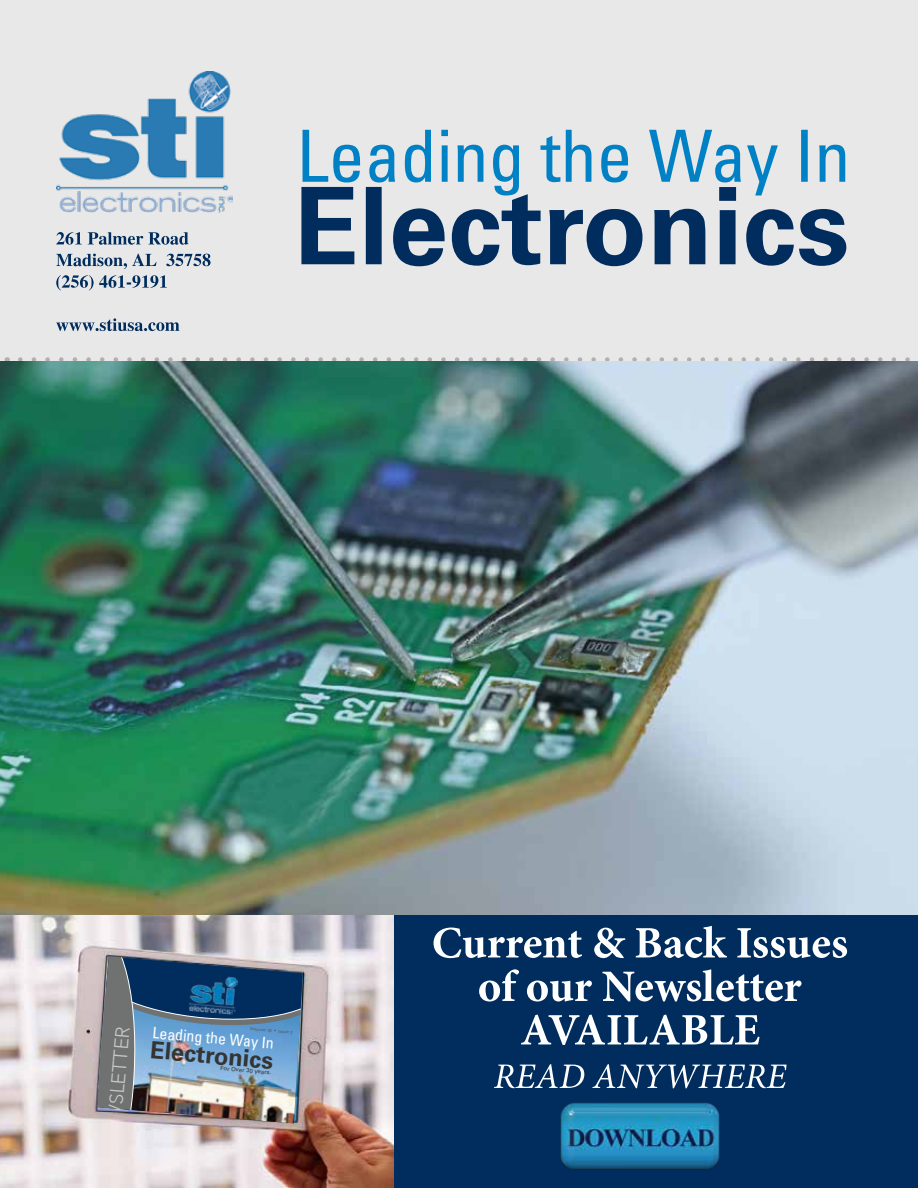
<style>
.page{position:relative;width:918px;height:1188px;background:#fff}
.page>*{position:absolute;margin:0;border:0;box-sizing:border-box;transform-origin:0 0}
.t1{font:700 23.7px "Univers LT Std";color:#343433}
.t2{font:300 19.8px "Avenir";color:#fff}
.t3{font:condensed 15.9px "Univers LT Std";color:#fff}
.t4{font:6px "Univers LT Std";color:#343433}
.t5{font:4.5px "Univers LT Std";color:#58595b}
</style>
<div class="page">
<div style="left:0;top:0;width:918px;height:362px;background:#e8e8e8"></div>
<img style="left:56px;top:72px;width:177px;height:141px">
<svg style="left:301px;top:130px;width:545px;height:136px"></svg>
<svg style="left:56px;top:232px;width:133px;height:13px"></svg>
<svg style="left:56px;top:254px;width:155px;height:15px"></svg>
<svg style="left:56px;top:275px;width:111px;height:15px"></svg>
<svg style="left:56px;top:318px;width:123px;height:13px"></svg>
<div style="left:2px;top:915px;width:916px;height:273px;background:#002d5d"></div>
<svg style="left:20px;top:357px;width:898px;height:5px"></svg>
<img style="left:0;top:915px;width:394px;height:272px">
<img style="left:97px;top:956px;width:206px;height:167px">
<svg style="left:434px;top:926px;width:413px;height:32px"></svg>
<svg style="left:479px;top:969px;width:323px;height:33px"></svg>
<svg style="left:521px;top:1015px;width:239px;height:30px"></svg>
<svg style="left:494px;top:1064px;width:293px;height:24px"></svg>
<img style="left:560px;top:1103px;width:160px;height:67px">
<img style="left:0;top:362px;width:918px;height:553px">
<p class="t2" style="left:101px;top:1149px;width:126px;rotate:-85deg">NEWSLETTER</p>
<p class="t5" style="left:250px;top:1026px;width:45px;rotate:5deg">Volume 18 • Issue 2</p>
<p class="t3" style="left:154px;top:1023px;width:123px;rotate:5deg">Leading the Way In</p>
<h1 class="t1" style="left:152px;top:1036px;width:125px;rotate:5deg">Electronics</h1>
<p class="t4" style="left:221px;top:1064px;width:53px;rotate:5deg">For Over 30 years.</p>
</div>
